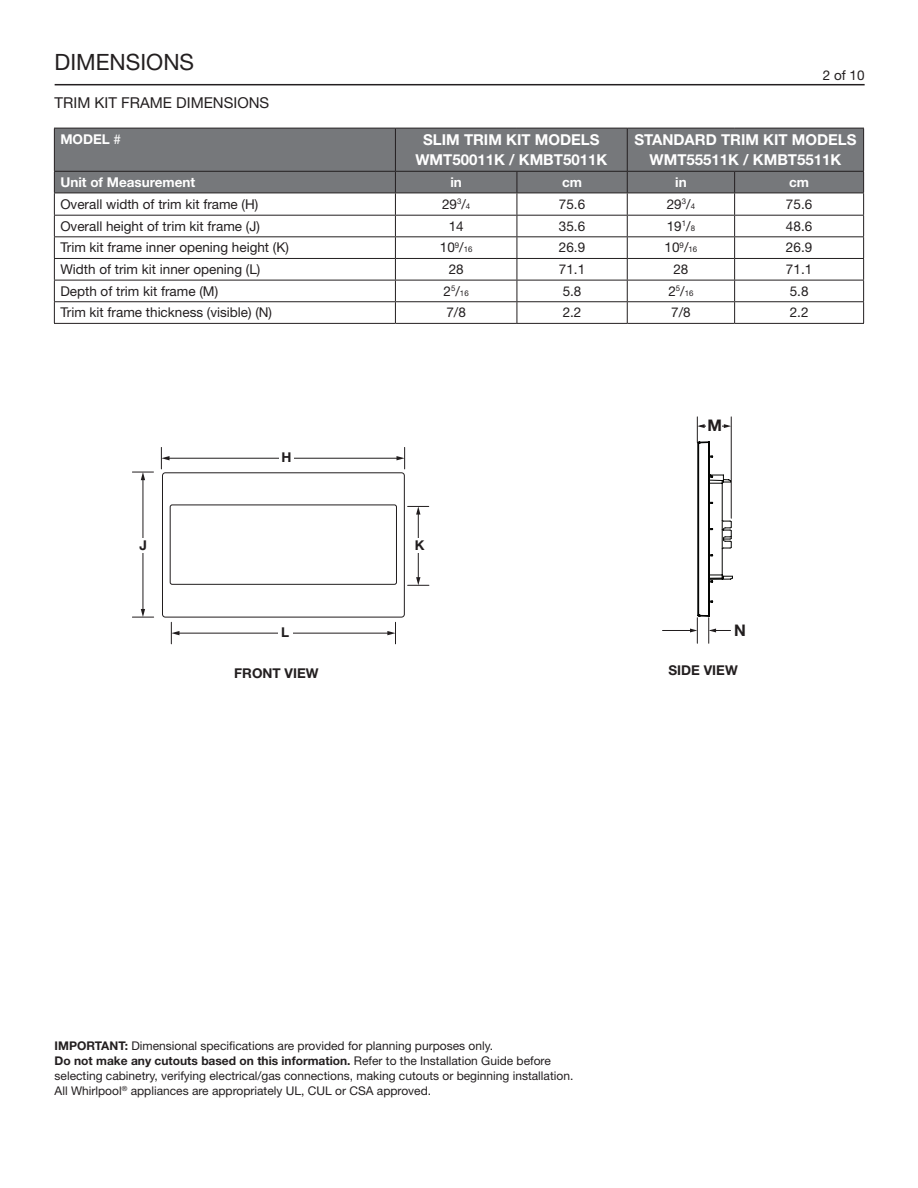
<style>
.page{position:relative;width:918px;height:1188px;background:#fff}
.page>*{position:absolute;margin:0;border:0;box-sizing:border-box;transform-origin:0 0}
.t1{font:22.5px "Helvetica Neue LT Std";color:#231f20}
.t2{font:700 16.05px "Helvetica Neue LT Std";color:#211d1e}
._1_Heading_3_Plus{font:700 15px "Helvetica Neue LT Std";color:#fff}
.t3{font:15px "Helvetica Neue LT Std";color:#231f20}
._2_Body{font:13.5px "Helvetica Neue LT Std";color:#231f20}
._2_Body_Bold{font:700 13.5px "Helvetica Neue LT Std";color:#fff}
._2_Body_Bold-2{font:700 13.5px "Helvetica Neue LT Std";color:#231f20}
.t4{font:700 13.5px "Helvetica Neue LT Std";color:#211d1e}
.t5{font:12px/15px "Helvetica Neue LT Std";color:#231f20}
._2_Body-2{font:7.8px "Helvetica Neue LT Std";color:#231f20}
.s1{font-weight:400}
.s2{font-size:7.8px}
.s3{font-size:13.5px}
.s4{font-weight:700}
</style>
<div class="page">
<hr style="left:55px;top:84px;width:810px;height:1px;background:#231f20">
<hr style="left:143px;top:479px;width:1px;height:131px;background:#211d1e">
<svg style="left:132px;top:472px;width:21px;height:8px"></svg>
<svg style="left:132px;top:609px;width:22px;height:9px"></svg>
<div style="left:136px;top:538px;width:15px;height:15px;background:#fff"></div>
<svg style="left:161px;top:447px;width:268px;height:197px"></svg>
<div style="left:278px;top:626px;width:15px;height:15px;background:#fff"></div>
<div style="left:55px;top:129px;width:808px;height:64px;background:#76787b"></div>
<hr style="left:54px;top:128px;width:341px;height:1px;background:#231f20">
<hr style="left:395px;top:128px;width:122px;height:1px;background:#231f20">
<hr style="left:395px;top:128px;width:1px;height:43px;background:#231f20">
<hr style="left:517px;top:128px;width:110px;height:1px;background:#231f20">
<hr style="left:627px;top:128px;width:108px;height:1px;background:#231f20">
<hr style="left:627px;top:128px;width:1px;height:43px;background:#231f20">
<hr style="left:735px;top:128px;width:129px;height:1px;background:#231f20">
<hr style="left:863px;top:128px;width:1px;height:43px;background:#231f20">
<hr style="left:54px;top:171px;width:341px;height:1px;background:#231f20">
<hr style="left:395px;top:171px;width:122px;height:1px;background:#231f20">
<hr style="left:517px;top:171px;width:110px;height:1px;background:#231f20">
<hr style="left:627px;top:171px;width:108px;height:1px;background:#231f20">
<hr style="left:735px;top:171px;width:129px;height:1px;background:#231f20">
<hr style="left:54px;top:193px;width:341px;height:1px;background:#231f20">
<hr style="left:395px;top:193px;width:122px;height:1px;background:#231f20">
<hr style="left:517px;top:193px;width:110px;height:1px;background:#231f20">
<hr style="left:627px;top:193px;width:108px;height:1px;background:#231f20">
<hr style="left:735px;top:193px;width:129px;height:1px;background:#231f20">
<hr style="left:54px;top:215px;width:341px;height:1px;background:#231f20">
<hr style="left:395px;top:215px;width:122px;height:1px;background:#231f20">
<hr style="left:517px;top:215px;width:110px;height:1px;background:#231f20">
<hr style="left:627px;top:215px;width:108px;height:1px;background:#231f20">
<hr style="left:735px;top:215px;width:129px;height:1px;background:#231f20">
<hr style="left:54px;top:236px;width:341px;height:1px;background:#231f20">
<hr style="left:395px;top:236px;width:122px;height:1px;background:#231f20">
<hr style="left:517px;top:236px;width:110px;height:1px;background:#231f20">
<hr style="left:627px;top:236px;width:108px;height:1px;background:#231f20">
<hr style="left:735px;top:236px;width:129px;height:1px;background:#231f20">
<hr style="left:54px;top:258px;width:341px;height:1px;background:#231f20">
<hr style="left:395px;top:258px;width:122px;height:1px;background:#231f20">
<hr style="left:517px;top:258px;width:110px;height:1px;background:#231f20">
<hr style="left:627px;top:258px;width:108px;height:1px;background:#231f20">
<hr style="left:735px;top:258px;width:129px;height:1px;background:#231f20">
<hr style="left:54px;top:280px;width:341px;height:1px;background:#231f20">
<hr style="left:395px;top:280px;width:122px;height:1px;background:#231f20">
<hr style="left:517px;top:280px;width:110px;height:1px;background:#231f20">
<hr style="left:627px;top:280px;width:108px;height:1px;background:#231f20">
<hr style="left:735px;top:280px;width:129px;height:1px;background:#231f20">
<hr style="left:54px;top:301px;width:341px;height:1px;background:#231f20">
<hr style="left:395px;top:301px;width:122px;height:1px;background:#231f20">
<svg style="left:395px;top:172px;width:1px;height:151px"></svg>
<hr style="left:517px;top:301px;width:110px;height:1px;background:#231f20">
<svg style="left:517px;top:172px;width:1px;height:151px"></svg>
<hr style="left:627px;top:301px;width:108px;height:1px;background:#231f20">
<svg style="left:627px;top:172px;width:1px;height:151px"></svg>
<hr style="left:735px;top:301px;width:129px;height:1px;background:#231f20">
<svg style="left:734px;top:172px;width:1px;height:151px"></svg>
<svg style="left:863px;top:172px;width:1px;height:151px"></svg>
<hr style="left:54px;top:323px;width:341px;height:1px;background:#231f20">
<hr style="left:395px;top:323px;width:122px;height:1px;background:#231f20">
<hr style="left:517px;top:323px;width:110px;height:1px;background:#231f20">
<hr style="left:627px;top:323px;width:108px;height:1px;background:#231f20">
<hr style="left:735px;top:323px;width:129px;height:1px;background:#231f20">
<svg style="left:54px;top:172px;width:1px;height:151px"></svg>
<hr style="left:54px;top:128px;width:1px;height:43px;background:#231f20">
<hr style="left:663px;top:630px;width:30px;height:1px;background:#211d1e">
<svg style="left:690px;top:417px;width:43px;height:226px"></svg>
<h1 class="t1" style="left:55px;top:49px;width:141px">DIMENSIONS</h1>
<p class="t3" style="left:55px;top:94px;width:216px">TRIM KIT FRAME DIMENSIONS</p>
<p class="_2_Body_Bold" style="left:60px;top:131px;width:62px">MODEL <span class="s1">#</span></p>
<p class="_1_Heading_3_Plus" style="left:423px;top:130px;width:178px">SLIM TRIM KIT MODELS</p>
<p class="_1_Heading_3_Plus" style="left:415px;top:151px;width:193px">WMT50011K / KMBT5011K</p>
<p class="_2_Body" style="left:823px;top:67px;width:43px">2 of 10</p>
<p class="_1_Heading_3_Plus" style="left:634px;top:130px;width:224px">STANDARD TRIM KIT MODELS</p>
<p class="_1_Heading_3_Plus" style="left:650px;top:151px;width:193px">WMT55511K / KMBT5511K</p>
<p class="_2_Body_Bold" style="left:60px;top:174px;width:136px">Unit of Measurement</p>
<p class="_2_Body_Bold" style="left:450px;top:174px;width:13px">in</p>
<p class="_2_Body_Bold" style="left:562px;top:174px;width:21px">cm</p>
<p class="_2_Body_Bold" style="left:675px;top:174px;width:13px">in</p>
<p class="_2_Body_Bold" style="left:789px;top:174px;width:21px">cm</p>
<p class="_2_Body" style="left:60px;top:196px;width:200px">Overall width of trim kit frame (H)</p>
<p class="_2_Body" style="left:442px;top:196px;width:30px">29<sup>3</sup>/<span class="s2">4</span></p>
<p class="_2_Body" style="left:559px;top:196px;width:28px">75.6</p>
<p class="_2_Body" style="left:667px;top:196px;width:30px">29<sup>3</sup>/<span class="s2">4</span></p>
<p class="_2_Body" style="left:786px;top:196px;width:28px">75.6</p>
<p class="_2_Body" style="left:60px;top:218px;width:201px">Overall height of trim kit frame (J)</p>
<p class="_2_Body" style="left:449px;top:218px;width:17px">14</p>
<p class="_2_Body" style="left:559px;top:218px;width:28px">35.6</p>
<p class="_2_Body" style="left:667px;top:218px;width:30px">19<sup>1</sup>/<span class="s2">8</span></p>
<p class="_2_Body" style="left:786px;top:218px;width:28px">48.6</p>
<p class="_2_Body" style="left:60px;top:240px;width:230px">Trim kit frame inner opening height (K)</p>
<p class="_2_Body" style="left:440px;top:240px;width:34px">10<sup>9</sup>/<span class="s2">16</span></p>
<p class="_2_Body" style="left:559px;top:240px;width:28px">26.9</p>
<p class="_2_Body" style="left:665px;top:240px;width:34px">10<sup>9</sup>/<span class="s2">16</span></p>
<p class="_2_Body" style="left:786px;top:240px;width:28px">26.9</p>
<p class="_2_Body" style="left:60px;top:261px;width:202px">Width of trim kit inner opening (L)</p>
<p class="_2_Body" style="left:449px;top:261px;width:17px">28</p>
<p class="_2_Body" style="left:559px;top:261px;width:28px">71.1</p>
<p class="_2_Body" style="left:673px;top:261px;width:17px">28</p>
<p class="_2_Body" style="left:786px;top:261px;width:28px">71.1</p>
<p class="_2_Body" style="left:60px;top:283px;width:159px">Depth of trim kit frame (M)</p>
<p class="_2_Body-2" style="left:444px;top:288px;width:27px"><span class="s3">2</span>5<span class="s3">/</span>16</p>
<p class="_2_Body" style="left:563px;top:283px;width:20px">5.8</p>
<p class="_2_Body-2" style="left:668px;top:288px;width:27px"><span class="s3">2</span>5<span class="s3">/</span>16</p>
<p class="_2_Body" style="left:790px;top:283px;width:20px">5.8</p>
<p class="_2_Body" style="left:60px;top:305px;width:213px">Trim kit frame thickness (visible) (N)</p>
<p class="_2_Body" style="left:446px;top:305px;width:21px">7/8</p>
<p class="_2_Body" style="left:563px;top:305px;width:20px">2.2</p>
<p class="_2_Body" style="left:671px;top:305px;width:21px">7/8</p>
<p class="_2_Body" style="left:790px;top:305px;width:20px">2.2</p>
<p class="t4" style="left:282px;top:449px;width:12px">H</p>
<p class="t4" style="left:139px;top:537px;width:9px">J</p>
<p class="t4" style="left:415px;top:537px;width:11px">K</p>
<p class="t2" style="left:708px;top:416px;width:16px">M</p>
<p class="t2" style="left:734px;top:621px;width:13px">N</p>
<p class="t4" style="left:281px;top:624px;width:10px">L</p>
<p class="_2_Body_Bold-2" style="left:234px;top:665px;width:86px">FRONT VIEW</p>
<p class="_2_Body_Bold-2" style="left:669px;top:662px;width:71px">SIDE VIEW</p>
<p class="t5" style="left:55px;top:1039px;width:520px"><span class="s4">IMPORTANT:</span> Dimensional specifications are provided for planning purposes only.<br><span class="s4">Do not make any cutouts based on this information.</span> Refer to the Installation Guide before selecting cabinetry, verifying electrical/gas connections, making cutouts or beginning installation.<br>All Whirlpool<sup>®</sup> appliances are appropriately UL, CUL or CSA approved.</p>
</div>
